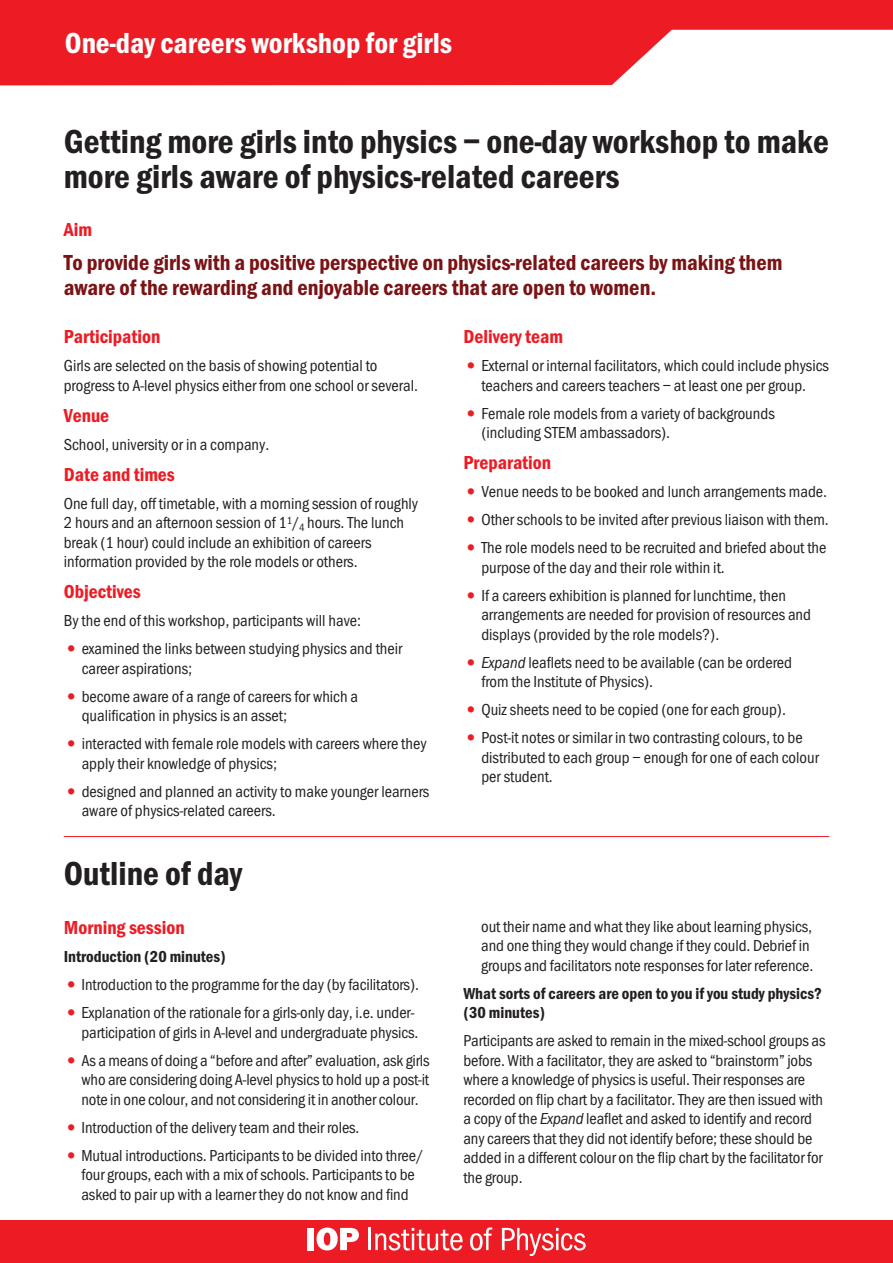
<style>
.page{position:relative;width:893px;height:1263px;background:#fff}
.page>*{position:absolute;margin:0;border:0;box-sizing:border-box;transform-origin:0 0}
.t1{font:600 34.5px/34.5px "Franklin Got Cd Io P";color:#231f20}
.t2{font:600 30px "Franklin Got Cd Io P";color:#fff}
.t3{font:600 22.5px/25.5px "Franklin Got Cd Io P";color:#7a1315}
.t4{font:600 19.5px "Franklin Got Cd Io P";color:#ed1c24}
.t5{font:16.5px/19.5px "Franklin Got Cd Io P";color:#231f20}
.t6{font:600 16.5px/19.5px "Franklin Got Cd Io P";color:#231f20}
.s1{font-size:22.5px;color:#ed1c24}
.s2{font-style:italic}
</style>
<div class="page">
<svg style="left:0;top:0;width:893px;height:85px;fill:#ed1c24"></svg>
<div style="left:0;top:1220px;width:893px;height:43px;background:#ed1c24"></div>
<div style="left:307px;top:1228px;width:7px;height:22px;background:#fff"></div>
<svg style="left:317px;top:1227px;width:42px;height:23px"></svg>
<hr style="left:369px;top:1228px;width:2px;height:22px;background:#fff">
<svg style="left:375px;top:1228px;width:88px;height:22px"></svg>
<svg style="left:470px;top:1227px;width:22px;height:23px"></svg>
<svg style="left:502px;top:1228px;width:84px;height:28px"></svg>
<hr style="left:64px;top:836px;width:765px;height:1px;background:#ed1c24">
<h2 class="t2" style="left:65px;top:26px;width:389px">One-day careers workshop for girls</h2>
<h1 class="t1" style="left:64px;top:125px;width:767px">Getting more girls into physics – one-day workshop to make more girls aware of physics-related careers</h1>
<p class="t4" style="left:64px;top:218px;width:30px">Aim</p>
<h3 class="t3" style="left:64px;top:250px;width:720px">To provide girls with a positive perspective on physics-related careers by making them aware of the rewarding and enjoyable careers that are open to women.</h3>
<p class="t4" style="left:64px;top:325px;width:98px">Participation</p>
<p class="t5" style="left:64px;top:356px;width:356px">Girls are selected on the basis of showing potential to progress to A-level physics either from one school or several.</p>
<p class="t4" style="left:64px;top:404px;width:47px">Venue</p>
<p class="t5" style="left:64px;top:435px;width:207px">School, university or in a company.</p>
<p class="t4" style="left:64px;top:463px;width:113px">Date and times</p>
<p class="t5" style="left:64px;top:494px;width:356px">One full day, off timetable, with a morning session of roughly 2 hours and an afternoon session of 1<sup>1</sup>/<sub>4</sub> hours. The lunch break (1 hour) could include an exhibition of careers information provided by the role models or others.</p>
<p class="t4" style="left:64px;top:581px;width:79px">Objectives</p>
<p class="t5" style="left:64px;top:611px;width:299px">By the end of this workshop, participants will have:</p>
<p class="t5" style="left:82px;top:639px;width:322px;text-indent:-18px"><span class="s1">•</span> examined the links between studying physics and their career aspirations;</p>
<p class="t5" style="left:82px;top:687px;width:278px;text-indent:-18px"><span class="s1">•</span> become aware of a range of careers for which a qualification in physics is an asset;</p>
<p class="t5" style="left:82px;top:734px;width:346px;text-indent:-18px"><span class="s1">•</span> interacted with female role models with careers where they apply their knowledge of physics;</p>
<p class="t5" style="left:82px;top:782px;width:349px;text-indent:-18px"><span class="s1">•</span> designed and planned an activity to make younger learners aware of physics-related careers.</p>
<h1 class="t1" style="left:64px;top:856px;width:180px">Outline of day</h1>
<p class="t4" style="left:64px;top:916px;width:123px">Morning session</p>
<p class="t6" style="left:64px;top:947px;width:164px">Introduction (20 minutes)</p>
<p class="t5" style="left:64px;top:975px;width:357px"><span class="s1">•</span> Introduction to the programme for the day (by facilitators).</p>
<p class="t5" style="left:64px;top:1003px;width:356px;text-align:right"><span class="s1">•</span> Explanation of the rationale for a girls-only day, i.e. under&shy;participation of girls in A-level and undergraduate physics.</p>
<p class="t5" style="left:81px;top:1050px;width:349px;text-align:justify;text-indent:-18px"><span class="s1">•</span> As a means of doing a “before and after” evaluation, ask girls who are considering doing A-level physics to hold up a post-it note in one colour, and not considering it in another colour.</p>
<p class="t5" style="left:64px;top:1117px;width:297px"><span class="s1">•</span> Introduction of the delivery team and their roles.</p>
<p class="t5" style="left:64px;top:1145px;width:361px;text-align:center"><span class="s1">•</span> Mutual introductions. Participants to be divided into three/ four groups, each with a mix of schools. Participants to be asked to pair up with a learner they do not know and find</p>
<p class="t4" style="left:463px;top:325px;width:101px">Delivery team</p>
<p class="t5" style="left:463px;top:356px;width:367px;text-align:center"><span class="s1">•</span> External or internal facilitators, which could include physics teachers and careers teachers – at least one per group.</p>
<p class="t5" style="left:481px;top:404px;width:295px;text-indent:-18px"><span class="s1">•</span> Female role models from a variety of backgrounds (including STEM ambassadors).</p>
<p class="t4" style="left:463px;top:451px;width:89px">Preparation</p>
<p class="t5" style="left:463px;top:482px;width:365px"><span class="s1">•</span> Venue needs to be booked and lunch arrangements made.</p>
<p class="t5" style="left:463px;top:510px;width:367px"><span class="s1">•</span> Other schools to be invited after previous liaison with them.</p>
<p class="t5" style="left:481px;top:538px;width:347px;text-indent:-18px"><span class="s1">•</span> The role models need to be recruited and briefed about the purpose of the day and their role within it.</p>
<p class="t5" style="left:481px;top:586px;width:331px;text-indent:-18px"><span class="s1">•</span> If a careers exhibition is planned for lunchtime, then arrangements are needed for provision of resources and displays (provided by the role models?).</p>
<p class="t5" style="left:481px;top:653px;width:312px;text-indent:-18px"><span class="s1">•</span> <span class="s2">Expand</span> leaflets need to be available (can be ordered from the Institute of Physics).</p>
<p class="t5" style="left:463px;top:700px;width:324px"><span class="s1">•</span> Quiz sheets need to be copied (one for each group).</p>
<p class="t5" style="left:481px;top:728px;width:339px;text-indent:-18px"><span class="s1">•</span> Post-it notes or similar in two contrasting colours, to be distributed to each group – enough for one of each colour per student.</p>
<p class="t5" style="left:481px;top:917px;width:334px">out their name and what they like about learning physics, and one thing they would change if they could. Debrief in groups and facilitators note responses for later reference.</p>
<p class="t6" style="left:463px;top:983px;width:360px">What sorts of careers are open to you if you study physics? (30 minutes)</p>
<p class="t5" style="left:463px;top:1031px;width:364px">Participants are asked to remain in the mixed-school groups as before. With a facilitator, they are asked to “brainstorm” jobs where a knowledge of physics is useful. Their responses are recorded on flip chart by a facilitator. They are then issued with a copy of the <span class="s2">Expand</span> leaflet and asked to identify and record any careers that they did not identify before; these should be added in a different colour on the flip chart by the facilitator for the group.</p>
</div>
